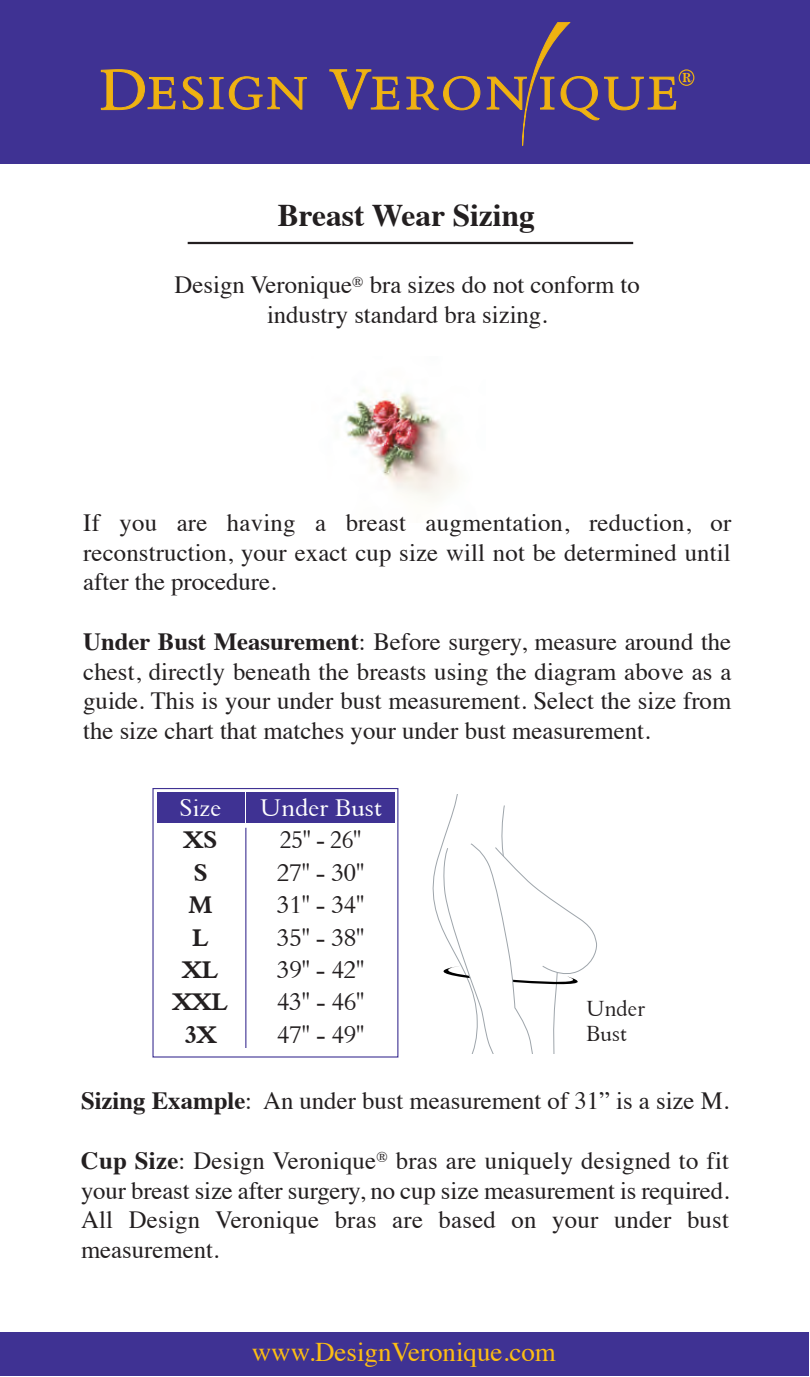
<style>
.page{position:relative;width:810px;height:1377px;background:#fff}
.page>*{position:absolute;margin:0;border:0;box-sizing:border-box;transform-origin:0 0}
.t1{font:700 31.5px "Times";color:#231f20}
.t2{font:27px "Times";color:#fdbe12}
.t3{font:24.75px/29.7px "Times";color:#231f20;text-align:justify}
.t4{font:24.75px "Aldine 401 BT Roman A";color:#231f20}
.t5{font:24.75px "Aldine 401 BT Roman A";color:#fff}
.t6{font:24.75px "Aldine 401 BT Bold A";color:#231f20}
.t7{font:24.75px "Aldine 401 BT Roman A";color:#231f20;scale:.93 1}
.t8{font:22.5px/24.8px "Aldine 401 BT Roman A";color:#231f20;scale:.95 1}
.s1{font-weight:700}
</style>
<div class="page">
<img style="left:345px;top:389px;width:112px;height:111px">
<div style="left:157px;top:792px;width:87px;height:30px;background:#3f3293"></div>
<div style="left:247px;top:792px;width:148px;height:30px;background:#3f3293"></div>
<hr style="left:245px;top:828px;width:1px;height:220px;background:#3f3293">
<svg style="left:432px;top:795px;width:165px;height:259px"></svg>
<div style="left:0;top:0;width:809px;height:164px;background:#3f3293"></div>
<svg style="left:329px;top:69px;width:71px;height:41px"></svg>
<svg style="left:182px;top:76px;width:125px;height:34px"></svg>
<svg style="left:100px;top:69px;width:76px;height:41px"></svg>
<svg style="left:406px;top:22px;width:288px;height:124px"></svg>
<div style="left:0;top:1332px;width:809px;height:44px;background:#3f3293"></div>
<hr style="left:188px;top:242px;width:445px;height:2px;background:#231f20">
<p class="t1" style="left:278px;top:203px;width:259px">Breast Wear Sizing</p>
<p class="t3" style="left:175px;top:272px;width:467px;text-align:center">Design Veronique<sup>®</sup> bra sizes do not conform to industry standard bra sizing.</p>
<p class="t3" style="left:83px;top:510px;width:650px">If you are having a breast augmentation, reduction, or reconstruction, your exact cup size will not be determined until after the procedure.</p>
<p class="t3" style="left:83px;top:629px;width:650px"><span class="s1">Under Bust Measurement</span>: Before surgery, measure around the chest, directly beneath the breasts using the diagram above as a guide. This is your under bust measurement. Select the size from the size chart that matches your under bust measurement.</p>
<p class="t5" style="left:180px;top:792px;width:44px">Size</p>
<p class="t5" style="left:260px;top:792px;width:123px">Under Bust</p>
<p class="t6" style="left:184px;top:825px;width:35px">XS</p>
<p class="t7" style="left:280px;top:825px;width:89px">25" - 26"</p>
<p class="t6" style="left:193px;top:857px;width:16px">S</p>
<p class="t4" style="left:277px;top:857px;width:89px">27" - 30"</p>
<p class="t6" style="left:189px;top:889px;width:26px">M</p>
<p class="t4" style="left:277px;top:890px;width:89px">31" - 34"</p>
<p class="t6" style="left:192px;top:922px;width:18px">L</p>
<p class="t4" style="left:277px;top:922px;width:89px">35" - 38"</p>
<p class="t6" style="left:183px;top:954px;width:38px">XL</p>
<p class="t4" style="left:277px;top:954px;width:89px">39" - 42"</p>
<p class="t6" style="left:173px;top:987px;width:57px">XXL</p>
<p class="t4" style="left:277px;top:987px;width:89px">43" - 46"</p>
<p class="t6" style="left:185px;top:1019px;width:33px">3X</p>
<p class="t4" style="left:277px;top:1019px;width:89px">47" - 49"</p>
<p class="t8" style="left:586px;top:996px;width:64px">Under<br>Bust</p>
<p class="t3" style="left:81px;top:1088px;width:649px"><span class="s1">Sizing Example</span>: An under bust measurement of 31” is a size M.</p>
<p class="t3" style="left:81px;top:1148px;width:650px"><span class="s1">Cup Size</span>: Design Veronique<sup>®</sup> bras are uniquely designed to fit your breast size after surgery, no cup size measurement is required.<br>All Design Veronique bras are based on your under bust measurement.</p>
<p class="t2" style="left:252px;top:1341px;width:306px">www.DesignVeronique.com</p>
</div>
